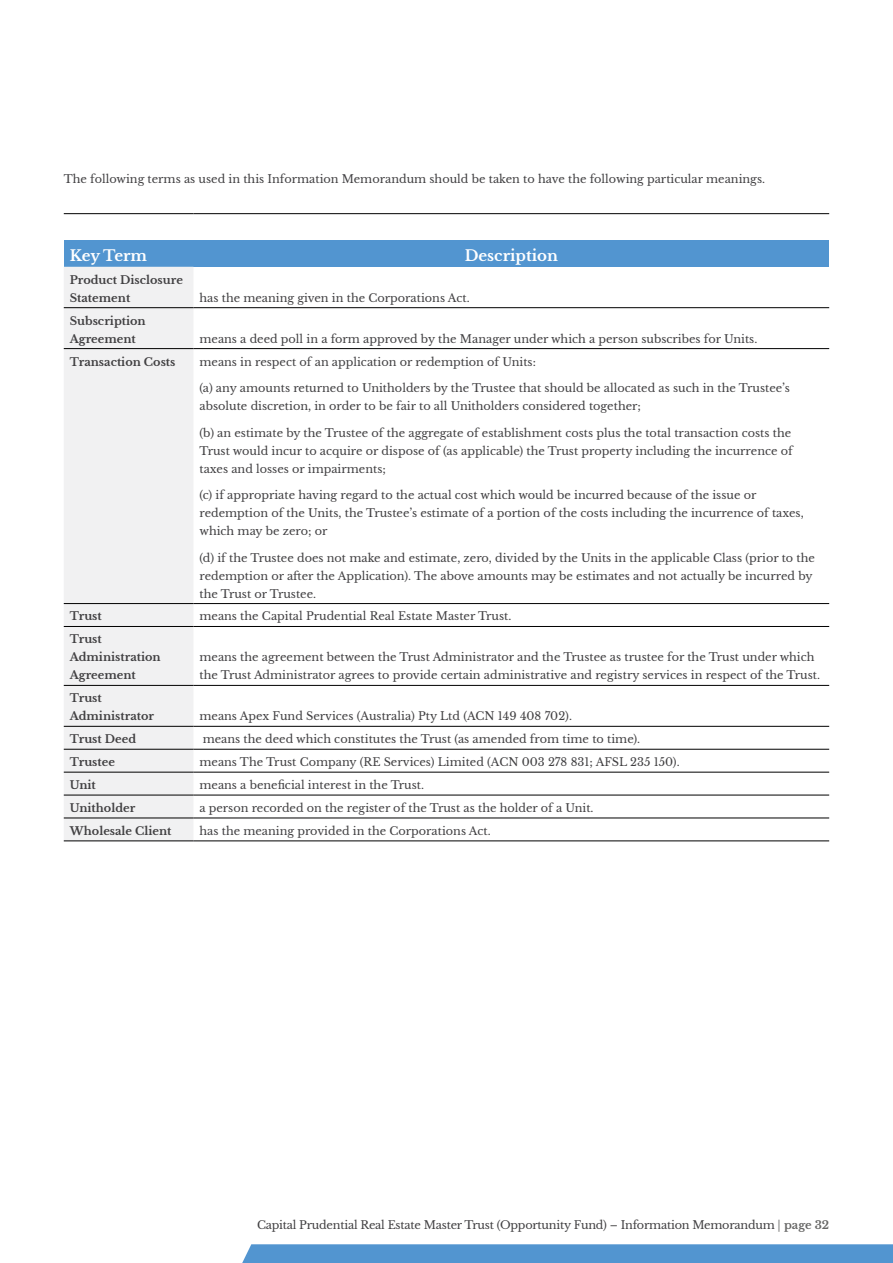
<style>
.page{position:relative;width:893px;height:1263px;background:#fff}
.page>*{position:absolute;margin:0;border:0;box-sizing:border-box;transform-origin:0 0}
.t1{font:700 15px "Libre Baskerville";color:#fff}
.t2{font:11.25px/18px "Libre Baskerville";color:#414042}
.t3{font:700 11.25px/18px "Libre Baskerville";color:#414042}
.t4{font:11.25px "Libre Baskerville";letter-spacing:-.02em;color:#414042}
.s1{color:#767675}
.s2{font-weight:700;color:#676766}
</style>
<div class="page">
<div style="left:242px;top:1244px;width:651px;height:19px;background:#5295d0"></div>
<svg style="left:64px;top:214px;width:765px;height:1px"></svg>
<div style="left:64px;top:240px;width:129px;height:27px;background:#5295d0"></div>
<div style="left:193px;top:240px;width:636px;height:27px;background:#5295d0"></div>
<div style="left:64px;top:267px;width:129px;height:574px;background:#f1f1f2"></div>
<hr style="left:64px;top:307px;width:129px;height:1px;background:#000">
<hr style="left:193px;top:307px;width:636px;height:1px;background:#000">
<hr style="left:64px;top:348px;width:129px;height:1px;background:#000">
<hr style="left:193px;top:348px;width:636px;height:1px;background:#000">
<hr style="left:64px;top:603px;width:129px;height:1px;background:#000">
<hr style="left:193px;top:603px;width:636px;height:1px;background:#000">
<hr style="left:64px;top:626px;width:129px;height:1px;background:#000">
<hr style="left:193px;top:626px;width:636px;height:1px;background:#000">
<hr style="left:64px;top:685px;width:129px;height:1px;background:#000">
<hr style="left:193px;top:685px;width:636px;height:1px;background:#000">
<hr style="left:64px;top:726px;width:129px;height:1px;background:#000">
<hr style="left:193px;top:726px;width:636px;height:1px;background:#000">
<hr style="left:64px;top:749px;width:129px;height:1px;background:#000">
<hr style="left:193px;top:749px;width:636px;height:1px;background:#000">
<hr style="left:64px;top:772px;width:129px;height:1px;background:#000">
<hr style="left:193px;top:772px;width:636px;height:1px;background:#000">
<hr style="left:64px;top:795px;width:129px;height:1px;background:#000">
<hr style="left:193px;top:795px;width:636px;height:1px;background:#000">
<hr style="left:64px;top:818px;width:129px;height:1px;background:#000">
<hr style="left:193px;top:818px;width:636px;height:1px;background:#000">
<hr style="left:64px;top:841px;width:129px;height:1px;background:#000">
<hr style="left:193px;top:841px;width:636px;height:1px;background:#000">
<hr style="left:64px;top:213px;width:129px;height:1px;background:#000">
<hr style="left:193px;top:213px;width:636px;height:1px;background:#000">
<p class="t2" style="left:64px;top:170px;width:703px">The following terms as used in this Information Memorandum should be taken to have the following particular meanings.</p>
<h1 class="t1" style="left:70px;top:246px;width:79px">Key Term</h1>
<h1 class="t1" style="left:465px;top:246px;width:95px">Description</h1>
<p class="t3" style="left:70px;top:271px;width:115px">Product Disclosure<br>Statement</p>
<p class="t2" style="left:199px;top:289px;width:272px">has the meaning given in the Corporations Act.</p>
<p class="t3" style="left:70px;top:312px;width:78px">Subscription<br>Agreement</p>
<p class="t2" style="left:199px;top:330px;width:559px">means a deed poll in a form approved by the Manager under which a person subscribes for Units.</p>
<p class="t3" style="left:70px;top:352px;width:107px">Transaction Costs</p>
<p class="t2" style="left:199px;top:352px;width:338px">means in respect of an application or redemption of Units:</p>
<p class="t2" style="left:199px;top:379px;width:592px">(a) any amounts returned to Unitholders by the Trustee that should be allocated as such in the Trustee’s absolute discretion, in order to be fair to all Unitholders considered together;</p>
<p class="t2" style="left:199px;top:423px;width:595px">(b) an estimate by the Trustee of the aggregate of establishment costs plus the total transaction costs the<br>Trust would incur to acquire or dispose of (as applicable) the Trust property including the incurrence of taxes and losses or impairments;</p>
<p class="t2" style="left:199px;top:486px;width:606px">(c) if appropriate having regard to the actual cost which would be incurred because of the issue or redemption of the Units, the Trustee’s estimate of a portion of the costs including the incurrence of taxes, which may be zero; or</p>
<p class="t2" style="left:199px;top:549px;width:617px">(d) if the Trustee does not make and estimate, zero, divided by the Units in the applicable Class (prior to the redemption or after the Application). The above amounts may be estimates and not actually be incurred by the Trust or Trustee.</p>
<p class="t3" style="left:70px;top:607px;width:34px">Trust</p>
<p class="t2" style="left:199px;top:607px;width:313px">means the Capital Prudential Real Estate Master Trust.</p>
<p class="t3" style="left:70px;top:630px;width:93px">Trust<br>Administration<br>Agreement</p>
<p class="t2" style="left:199px;top:648px;width:622px">means the agreement between the Trust Administrator and the Trustee as trustee for the Trust under which the Trust Administrator agrees to provide certain administrative and registry services in respect of the Trust.</p>
<p class="t3" style="left:70px;top:689px;width:86px">Trust<br>Administrator</p>
<p class="t2" style="left:199px;top:707px;width:374px">means Apex Fund Services (Australia) Pty Ltd (ACN 149 408 702).</p>
<p class="t3" style="left:70px;top:730px;width:68px">Trust Deed</p>
<p class="t2" style="left:203px;top:730px;width:439px">means the deed which constitutes the Trust (as amended from time to time).</p>
<p class="t3" style="left:70px;top:753px;width:47px">Trustee</p>
<p class="t2" style="left:199px;top:753px;width:482px">means The Trust Company (RE Services) Limited (ACN 003 278 831; AFSL 235 150).</p>
<p class="t3" style="left:70px;top:776px;width:28px">Unit</p>
<p class="t2" style="left:199px;top:776px;width:226px">means a beneficial interest in the Trust.</p>
<p class="t3" style="left:70px;top:799px;width:67px">Unitholder</p>
<p class="t2" style="left:199px;top:799px;width:396px">a person recorded on the register of the Trust as the holder of a Unit.</p>
<p class="t3" style="left:70px;top:822px;width:103px">Wholesale Client</p>
<p class="t2" style="left:199px;top:822px;width:293px">has the meaning provided in the Corporations Act.</p>
<p class="t4" style="left:257px;top:1217px;width:574px">Capital Prudential Real Estate Master Trust (Opportunity Fund) – Information Memorandum <span class="s1">|</span> <span class="s2">page 32</span></p>
</div>
